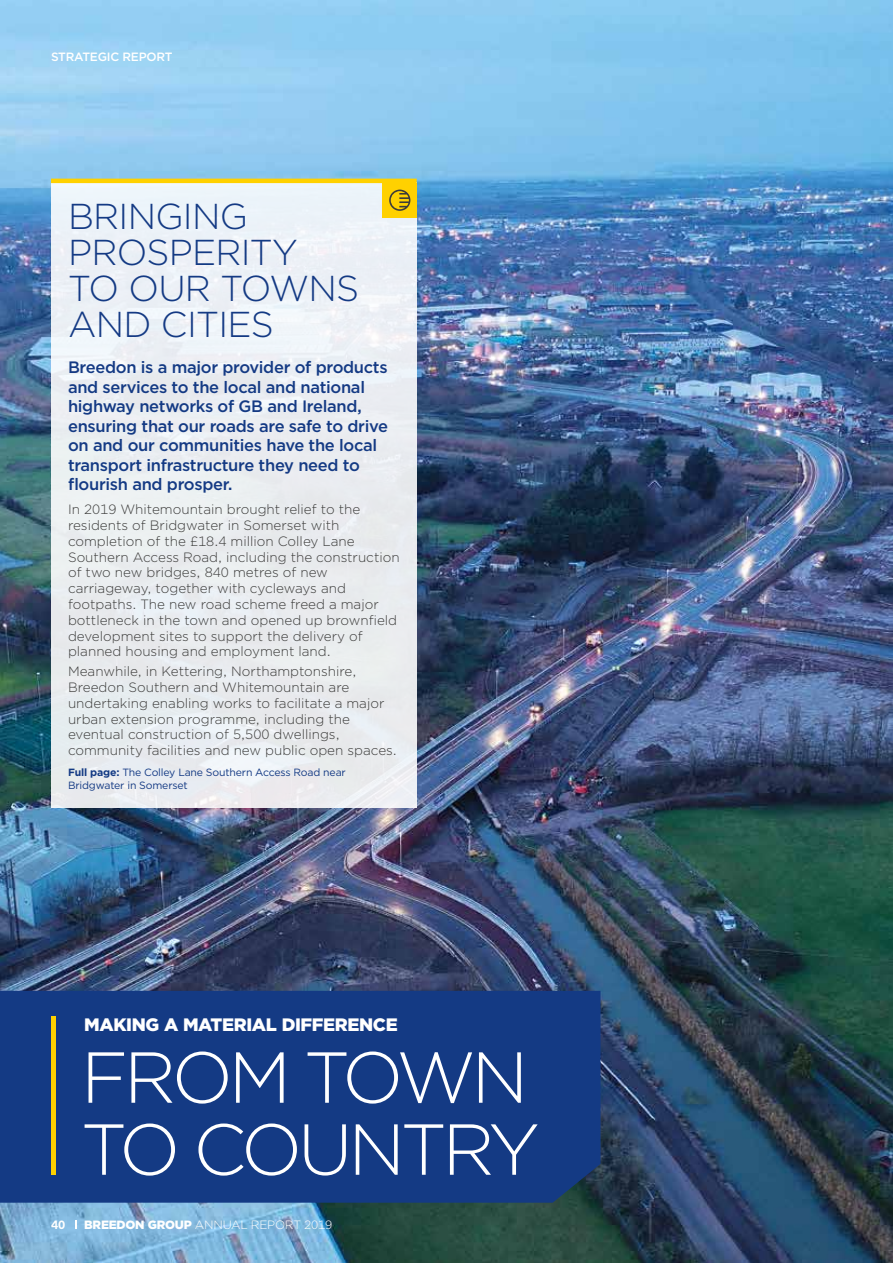
<style>
.page{position:relative;width:893px;height:1263px;background:#fff}
.page>*{position:absolute;margin:0;border:0;box-sizing:border-box;transform-origin:0 0}
.t1{font:300 72px/72px "Gotham";letter-spacing:-.06em;color:#fff}
.t2{font:300 36px/36px "Gotham";letter-spacing:-.02em;color:#143a84}
.t3{font:900 18px "Gotham";letter-spacing:-.02em;color:#fff}
.t4{font:500 16.5px/19.5px "Gotham";letter-spacing:-.02em;color:#143a84}
.t5{font:300 13.5px/15.8px "Gotham";color:#3c3c3b}
.t6{font:300 12px "Gotham";letter-spacing:-.02em;color:#fff}
.t7{font:500 12px "Gotham";letter-spacing:-.02em;color:#fff}
.t8{font:700 12px "Gotham";color:#fff}
.t9{font:10.5px/12.8px "Gotham";letter-spacing:-.015em;color:#143a84}
.s1{font-weight:700}
.s2{font-weight:900}
</style>
<div class="page">
<img style="left:0;top:0;width:893px;height:1263px">
<div style="left:0;top:991px;width:600px;height:212px;background:#143a84"></div>
<div style="left:51px;top:1016px;width:5px;height:159px;background:#ffd100"></div>
<div style="left:51px;top:183px;width:366px;height:625px;background:#eaeef1"></div>
<hr style="left:51px;top:179px;width:366px;height:4px;background:#ffd100">
<div style="left:383px;top:183px;width:34px;height:34px;background:#ffd100"></div>
<svg style="left:389px;top:190px;width:21px;height:21px"></svg>
<p class="t7" style="left:51px;top:49px;width:123px">STRATEGIC REPORT</p>
<h2 class="t2" style="left:68px;top:197px;width:293px">BRINGING<br>PROSPERITY<br>TO OUR TOWNS<br>AND CITIES</h2>
<p class="t4" style="left:68px;top:357px;width:322px">Breedon is a major provider of products and services to the local and national highway networks of GB and Ireland, ensuring that our roads are safe to drive on and our communities have the local transport infrastructure they need to flourish and prosper.</p>
<p class="t5" style="left:68px;top:501px;width:333px">In 2019 Whitemountain brought relief to the residents of Bridgwater in Somerset with completion of the £18.4 million Colley Lane Southern Access Road, including the construction of two new bridges, 840 metres of new carriageway, together with cycleways and footpaths. The new road scheme freed a major bottleneck in the town and opened up brownfield development sites to support the delivery of planned housing and employment land.</p>
<p class="t5" style="left:68px;top:663px;width:330px">Meanwhile, in Kettering, Northamptonshire, Breedon Southern and Whitemountain are undertaking enabling works to facilitate a major urban extension programme, including the eventual construction of 5,500 dwellings, community facilities and new public open spaces.</p>
<p class="t9" style="left:68px;top:766px;width:279px"><span class="s1">Full page:</span> The Colley Lane Southern Access Road near<br>Bridgwater in Somerset</p>
<h3 class="t3" style="left:84px;top:1012px;width:315px">MAKING A MATERIAL DIFFERENCE</h3>
<h1 class="t1" style="left:81px;top:1039px;width:460px">FROM TOWN<br>TO COUNTRY</h1>
<p class="t8" style="left:51px;top:1217px;width:16px">40</p>
<p class="t6" style="left:84px;top:1217px;width:249px"><span class="s2">BREEDON GROUP</span> ANNUAL REPORT 2019</p>
</div>
